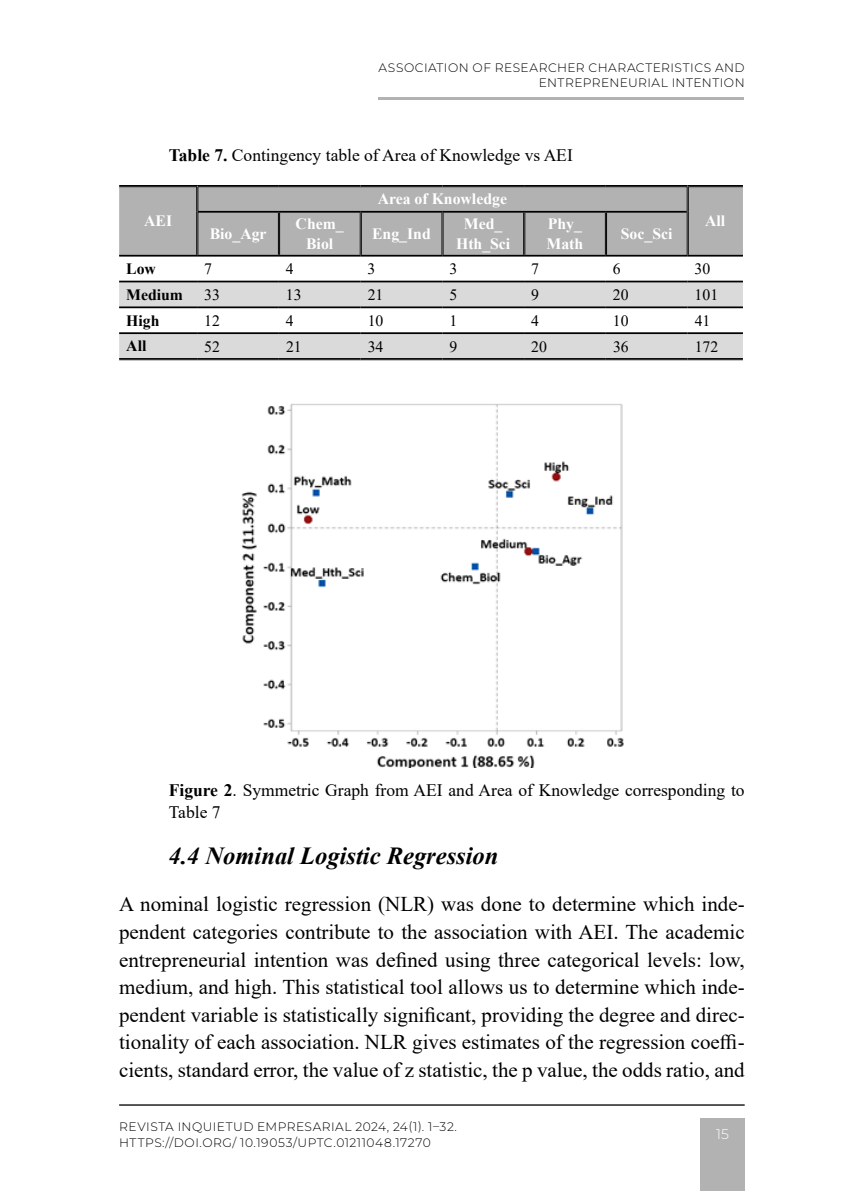
<style>
.page{position:relative;width:844px;height:1191px;background:#fff}
.page>*{position:absolute;margin:0;border:0;box-sizing:border-box;transform-origin:0 0}
.t1{font:italic 700 24.5px "Times New Roman";color:#000}
.t2{font:21px/27.5px "Times New Roman";color:#000;text-align:justify}
.t3{font:17.5px/21.3px "Times New Roman";color:#000}
.t4{font:700 15.75px/19.2px "Times New Roman";color:#fff;text-align:center}
.t5{font:15.75px "Times New Roman";color:#000}
.t6{font:700 15.75px "Times New Roman";color:#000}
.t7{font:300 14px "Montserrat";color:#fff}
.t8{font:300 12.25px/15.8px "Montserrat";letter-spacing:.04em;color:#000;text-align:right}
.s1{font-weight:700}
</style>
<div class="page">
<hr style="left:378px;top:98px;width:365px;height:2px;background:#b3b2b2">
<div style="left:700px;top:1118px;width:44px;height:73px;background:#b3b2b2"></div>
<hr style="left:119px;top:1104px;width:625px;height:1px;background:#000">
<div style="left:119px;top:187px;width:623px;height:68px;background:#b3b2b2"></div>
<svg style="left:119px;top:282px;width:623px;height:76px;fill:#dadada"></svg>
<hr style="left:359px;top:213px;width:2px;height:42px;background:#fff">
<hr style="left:604px;top:213px;width:2px;height:42px;background:#fff">
<hr style="left:198px;top:211px;width:81px;height:2px;background:#000">
<hr style="left:279px;top:211px;width:81px;height:2px;background:#000">
<hr style="left:360px;top:211px;width:82px;height:2px;background:#000">
<hr style="left:442px;top:211px;width:82px;height:2px;background:#000">
<hr style="left:524px;top:211px;width:81px;height:2px;background:#000">
<hr style="left:605px;top:211px;width:81px;height:2px;background:#000">
<hr style="left:119px;top:255px;width:78px;height:1px;background:#000">
<hr style="left:197px;top:255px;width:82px;height:1px;background:#000">
<hr style="left:279px;top:255px;width:81px;height:1px;background:#000">
<hr style="left:360px;top:255px;width:82px;height:1px;background:#000">
<hr style="left:442px;top:255px;width:82px;height:1px;background:#000">
<hr style="left:524px;top:255px;width:81px;height:1px;background:#000">
<hr style="left:605px;top:255px;width:82px;height:1px;background:#000">
<hr style="left:687px;top:255px;width:55px;height:1px;background:#000">
<hr style="left:119px;top:281px;width:78px;height:1px;background:#000">
<hr style="left:197px;top:281px;width:82px;height:1px;background:#000">
<hr style="left:279px;top:281px;width:81px;height:1px;background:#000">
<hr style="left:360px;top:281px;width:82px;height:1px;background:#000">
<hr style="left:442px;top:281px;width:82px;height:1px;background:#000">
<hr style="left:524px;top:281px;width:81px;height:1px;background:#000">
<hr style="left:605px;top:281px;width:82px;height:1px;background:#000">
<hr style="left:687px;top:281px;width:55px;height:1px;background:#000">
<hr style="left:119px;top:306px;width:78px;height:2px;background:#000">
<hr style="left:197px;top:306px;width:82px;height:2px;background:#000">
<hr style="left:279px;top:306px;width:81px;height:2px;background:#000">
<hr style="left:360px;top:306px;width:82px;height:2px;background:#000">
<hr style="left:442px;top:306px;width:82px;height:2px;background:#000">
<hr style="left:524px;top:306px;width:81px;height:2px;background:#000">
<hr style="left:605px;top:306px;width:82px;height:2px;background:#000">
<hr style="left:687px;top:306px;width:55px;height:2px;background:#000">
<hr style="left:119px;top:332px;width:78px;height:2px;background:#000">
<hr style="left:197px;top:332px;width:82px;height:2px;background:#000">
<hr style="left:279px;top:332px;width:81px;height:2px;background:#000">
<hr style="left:360px;top:332px;width:82px;height:2px;background:#000">
<hr style="left:442px;top:332px;width:82px;height:2px;background:#000">
<hr style="left:524px;top:332px;width:81px;height:2px;background:#000">
<hr style="left:605px;top:332px;width:82px;height:2px;background:#000">
<hr style="left:687px;top:332px;width:55px;height:2px;background:#000">
<hr style="left:119px;top:185px;width:78px;height:1px;background:#000">
<hr style="left:119px;top:186px;width:78px;height:1px;background:#000">
<hr style="left:197px;top:185px;width:82px;height:1px;background:#000">
<hr style="left:198px;top:186px;width:81px;height:1px;background:#000">
<hr style="left:279px;top:185px;width:81px;height:1px;background:#000">
<hr style="left:279px;top:186px;width:81px;height:1px;background:#000">
<hr style="left:360px;top:185px;width:82px;height:1px;background:#000">
<hr style="left:360px;top:186px;width:82px;height:1px;background:#000">
<hr style="left:442px;top:185px;width:82px;height:1px;background:#000">
<hr style="left:442px;top:186px;width:82px;height:1px;background:#000">
<hr style="left:524px;top:185px;width:81px;height:1px;background:#000">
<hr style="left:524px;top:186px;width:81px;height:1px;background:#000">
<hr style="left:605px;top:185px;width:82px;height:1px;background:#000">
<hr style="left:605px;top:186px;width:82px;height:1px;background:#000">
<hr style="left:687px;top:185px;width:55px;height:1px;background:#000">
<hr style="left:688px;top:186px;width:54px;height:1px;background:#000">
<hr style="left:119px;top:358px;width:78px;height:1px;background:#000">
<hr style="left:119px;top:359px;width:78px;height:1px;background:#000">
<hr style="left:197px;top:358px;width:82px;height:1px;background:#000">
<hr style="left:197px;top:359px;width:82px;height:1px;background:#000">
<hr style="left:279px;top:358px;width:81px;height:1px;background:#000">
<hr style="left:279px;top:359px;width:81px;height:1px;background:#000">
<hr style="left:360px;top:358px;width:82px;height:1px;background:#000">
<hr style="left:360px;top:359px;width:82px;height:1px;background:#000">
<hr style="left:442px;top:358px;width:82px;height:1px;background:#000">
<hr style="left:442px;top:359px;width:82px;height:1px;background:#000">
<hr style="left:524px;top:358px;width:81px;height:1px;background:#000">
<hr style="left:524px;top:359px;width:81px;height:1px;background:#000">
<hr style="left:605px;top:358px;width:82px;height:1px;background:#000">
<hr style="left:605px;top:359px;width:82px;height:1px;background:#000">
<hr style="left:687px;top:358px;width:55px;height:1px;background:#000">
<hr style="left:687px;top:359px;width:55px;height:1px;background:#000">
<svg style="left:196px;top:187px;width:2px;height:25px"></svg>
<svg style="left:686px;top:187px;width:2px;height:25px"></svg>
<hr style="left:196px;top:212px;width:1px;height:43px;background:#000">
<hr style="left:197px;top:212px;width:1px;height:43px;background:#000">
<hr style="left:278px;top:213px;width:1px;height:42px;background:#000">
<hr style="left:279px;top:213px;width:1px;height:42px;background:#000">
<hr style="left:359px;top:213px;width:1px;height:42px;background:#000">
<hr style="left:361px;top:213px;width:1px;height:42px;background:#000">
<hr style="left:441px;top:213px;width:1px;height:42px;background:#000">
<hr style="left:442px;top:213px;width:1px;height:42px;background:#000">
<hr style="left:523px;top:213px;width:1px;height:42px;background:#000">
<hr style="left:524px;top:213px;width:1px;height:42px;background:#000">
<hr style="left:604px;top:213px;width:1px;height:42px;background:#000">
<hr style="left:606px;top:213px;width:1px;height:42px;background:#000">
<hr style="left:686px;top:212px;width:1px;height:43px;background:#000">
<hr style="left:687px;top:212px;width:1px;height:43px;background:#000">
<img style="left:241px;top:404px;width:383px;height:364px">
<p class="t8" style="left:378px;top:59px;width:367px">ASSOCIATION OF RESEARCHER CHARACTERISTICS AND<br>ENTREPRENEURIAL INTENTION</p>
<p class="t3" style="left:169px;top:144px;width:405px"><span class="s1">Table 7.</span> Contingency table of Area of Knowledge vs AEI</p>
<p class="t4" style="left:144px;top:211px;width:30px">AEI</p>
<p class="t4" style="left:377px;top:189px;width:131px">Area of Knowledge</p>
<p class="t4" style="left:210px;top:224px;width:58px">Bio_Agr</p>
<p class="t4" style="left:295px;top:214px;width:50px">Chem_<br>Biol</p>
<p class="t4" style="left:372px;top:224px;width:60px">Eng_Ind</p>
<p class="t4" style="left:456px;top:214px;width:56px">Med_<br>Hth_Sci</p>
<p class="t4" style="left:546px;top:214px;width:38px;text-align:left">Phy_<br>Math</p>
<p class="t4" style="left:620px;top:224px;width:53px">Soc_Sci</p>
<p class="t4" style="left:705px;top:211px;width:22px">All</p>
<p class="t6" style="left:126px;top:257px;width:31px">Low</p>
<p class="t5" style="left:204px;top:258px;width:9px">7</p>
<p class="t5" style="left:286px;top:258px;width:9px">4</p>
<p class="t5" style="left:367px;top:258px;width:9px">3</p>
<p class="t5" style="left:449px;top:258px;width:9px">3</p>
<p class="t5" style="left:531px;top:258px;width:9px">7</p>
<p class="t5" style="left:612px;top:258px;width:9px">6</p>
<p class="t5" style="left:694px;top:258px;width:17px">30</p>
<p class="t6" style="left:126px;top:283px;width:58px">Medium</p>
<p class="t5" style="left:204px;top:283px;width:17px">33</p>
<p class="t5" style="left:286px;top:283px;width:17px">13</p>
<p class="t5" style="left:367px;top:283px;width:17px">21</p>
<p class="t5" style="left:449px;top:283px;width:9px">5</p>
<p class="t5" style="left:531px;top:283px;width:9px">9</p>
<p class="t5" style="left:612px;top:283px;width:17px">20</p>
<p class="t5" style="left:694px;top:283px;width:25px">101</p>
<p class="t6" style="left:126px;top:309px;width:35px">High</p>
<p class="t5" style="left:204px;top:309px;width:17px">12</p>
<p class="t5" style="left:286px;top:309px;width:9px">4</p>
<p class="t5" style="left:367px;top:309px;width:17px">10</p>
<p class="t5" style="left:449px;top:309px;width:9px">1</p>
<p class="t5" style="left:531px;top:309px;width:9px">4</p>
<p class="t5" style="left:612px;top:309px;width:17px">10</p>
<p class="t5" style="left:694px;top:309px;width:17px">41</p>
<p class="t6" style="left:126px;top:335px;width:22px">All</p>
<p class="t5" style="left:204px;top:335px;width:17px">52</p>
<p class="t5" style="left:286px;top:335px;width:17px">21</p>
<p class="t5" style="left:367px;top:335px;width:17px">34</p>
<p class="t5" style="left:449px;top:335px;width:9px">9</p>
<p class="t5" style="left:531px;top:335px;width:17px">20</p>
<p class="t5" style="left:613px;top:335px;width:17px">36</p>
<p class="t5" style="left:694px;top:335px;width:25px">172</p>
<p class="t3" style="left:169px;top:779px;width:577px"><span class="s1">Figure 2</span>. Symmetric Graph from AEI and Area of Knowledge corresponding to<br>Table 7</p>
<p class="t1" style="left:169px;top:838px;width:331px">4.4 Nominal Logistic Regression</p>
<p class="t2" style="left:119px;top:890px;width:627px">A nominal logistic regression (NLR) was done to determine which inde&shy;pendent categories contribute to the association with AEI. The academic entrepreneurial intention was defined using three categorical levels: low, medium, and high. This statistical tool allows us to determine which inde&shy;pendent variable is statistically significant, providing the degree and direc&shy;tionality of each association. NLR gives estimates of the regression coeffi&shy;cients, standard error, the value of z statistic, the p value, the odds ratio, and</p>
<p class="t8" style="left:119px;top:1118px;width:339px;text-align:left">REVISTA INQUIETUD EMPRESARIAL 2024, 24(1). 1–32.<br>HTTPS://DOI.ORG/ 10.19053/UPTC.01211048.17270</p>
<p class="t7" style="left:716px;top:1124px;width:14px">15</p>
</div>
